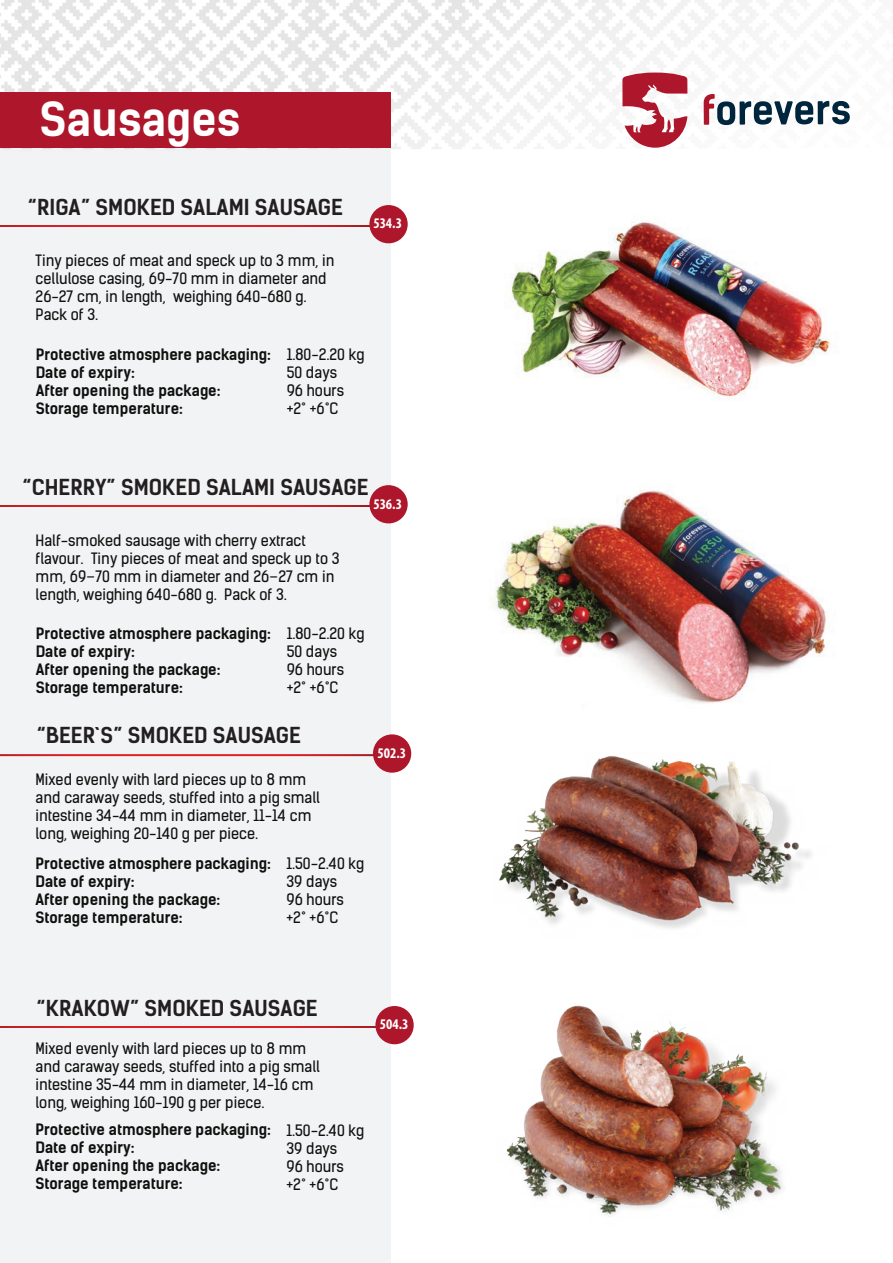
<style>
.page{position:relative;width:893px;height:1263px;background:#fff}
.page>*{position:absolute;margin:0;border:0;box-sizing:border-box;transform-origin:0 0}
.t1{font:700 45px "Kelson Sans";color:#fff}
.t2{font:700 21px "Kelson Sans";color:#231f20}
.t3{font:15px/18px "Kelson Sans";color:#0f110f}
.t4{font:700 15px/18px "Kelson Sans";color:#0f110f}
.t5{font:700 condensed 14.7px "Myriad Pro";color:#fff}
</style>
<div class="page">
<div style="left:0;top:140px;width:391px;height:1123px;background:#f2f3f4"></div>
<hr style="left:0;top:225px;width:384px;height:2px;background:#fff">
<div style="left:369px;top:205px;width:39px;height:38px;background:#ae172b;border-radius:50%"></div>
<hr style="left:0;top:505px;width:384px;height:2px;background:#fff">
<div style="left:369px;top:485px;width:39px;height:38px;background:#ae172b;border-radius:50%"></div>
<img style="left:510px;top:222px;width:321px;height:176px">
<img style="left:491px;top:488px;width:335px;height:215px">
<img style="left:0;top:0;width:805px;height:149px">
<div style="left:0;top:92px;width:391px;height:56px;background:#ae172b"></div>
<svg style="left:704px;top:94px;width:146px;height:31px"></svg>
<svg style="left:622px;top:72px;width:65px;height:76px"></svg>
<hr style="left:0;top:1026px;width:394px;height:1px;background:#fff">
<div style="left:375px;top:1006px;width:39px;height:38px;background:#ae172b;border-radius:50%"></div>
<img style="left:506px;top:1005px;width:279px;height:212px">
<hr style="left:0;top:754px;width:388px;height:2px;background:#fff">
<div style="left:373px;top:734px;width:38px;height:39px;background:#ae172b;border-radius:50%"></div>
<img style="left:499px;top:756px;width:313px;height:173px">
<h1 class="t1" style="left:40px;top:91px;width:202px">Sausages</h1>
<h2 class="t2" style="left:28px;top:194px;width:317px">“RIGA” SMOKED SALAMI SAUSAGE</h2>
<p class="t3" style="left:36px;top:252px;width:300px">Tiny pieces of meat and speck up to 3 mm, in cellulose casing, 69-70 mm in diameter and 26-27 cm, in length, weighing 640-680 g.<br>Pack of 3.</p>
<p class="t5" style="left:373px;top:214px;width:30px">534.3</p>
<p class="t4" style="left:36px;top:345px;width:237px">Protective atmosphere packaging:<br>Date of expiry:<br>After opening the package:<br>Storage temperature:</p>
<p class="t3" style="left:287px;top:346px;width:79px">1.80-2.20 kg<br>50 days<br>96 hours +2˚ +6˚C</p>
<h2 class="t2" style="left:22px;top:474px;width:348px">“CHERRY” SMOKED SALAMI SAUSAGE</h2>
<p class="t5" style="left:373px;top:494px;width:30px">536.3</p>
<p class="t3" style="left:36px;top:532px;width:306px">Half-smoked sausage with cherry extract flavour. Tiny pieces of meat and speck up to 3 mm, 69–70 mm in diameter and 26–27 cm in length, weighing 640-680 g. Pack of 3.</p>
<p class="t4" style="left:36px;top:624px;width:237px">Protective atmosphere packaging:<br>Date of expiry:<br>After opening the package:<br>Storage temperature:</p>
<p class="t3" style="left:287px;top:624px;width:79px">1.80-2.20 kg<br>50 days<br>96 hours +2˚ +6˚C</p>
<h2 class="t2" style="left:37px;top:722px;width:266px">“BEER`S” SMOKED SAUSAGE</h2>
<p class="t3" style="left:35px;top:770px;width:286px">Mixed evenly with lard pieces up to 8 mm and caraway seeds, stuffed into a pig small intestine 34-44 mm in diameter, 11-14 cm long, weighing 20-140 g per piece.</p>
<p class="t4" style="left:35px;top:854px;width:237px">Protective atmosphere packaging:<br>Date of expiry:<br>After opening the package:<br>Storage temperature:</p>
<p class="t3" style="left:286px;top:855px;width:79px">1.50-2.40 kg<br>39 days<br>96 hours +2˚ +6˚C</p>
<p class="t5" style="left:378px;top:744px;width:30px">502.3</p>
<h2 class="t2" style="left:37px;top:995px;width:283px">“KRAKOW” SMOKED SAUSAGE</h2>
<p class="t3" style="left:35px;top:1039px;width:286px">Mixed evenly with lard pieces up to 8 mm and caraway seeds, stuffed into a pig small intestine 35-44 mm in diameter, 14-16 cm long, weighing 160-190 g per piece.</p>
<p class="t4" style="left:35px;top:1121px;width:237px">Protective atmosphere packaging:<br>Date of expiry:<br>After opening the package:<br>Storage temperature:</p>
<p class="t3" style="left:286px;top:1121px;width:79px">1.50-2.40 kg<br>39 days<br>96 hours +2˚ +6˚C</p>
<p class="t5" style="left:380px;top:1015px;width:30px">504.3</p>
</div>
